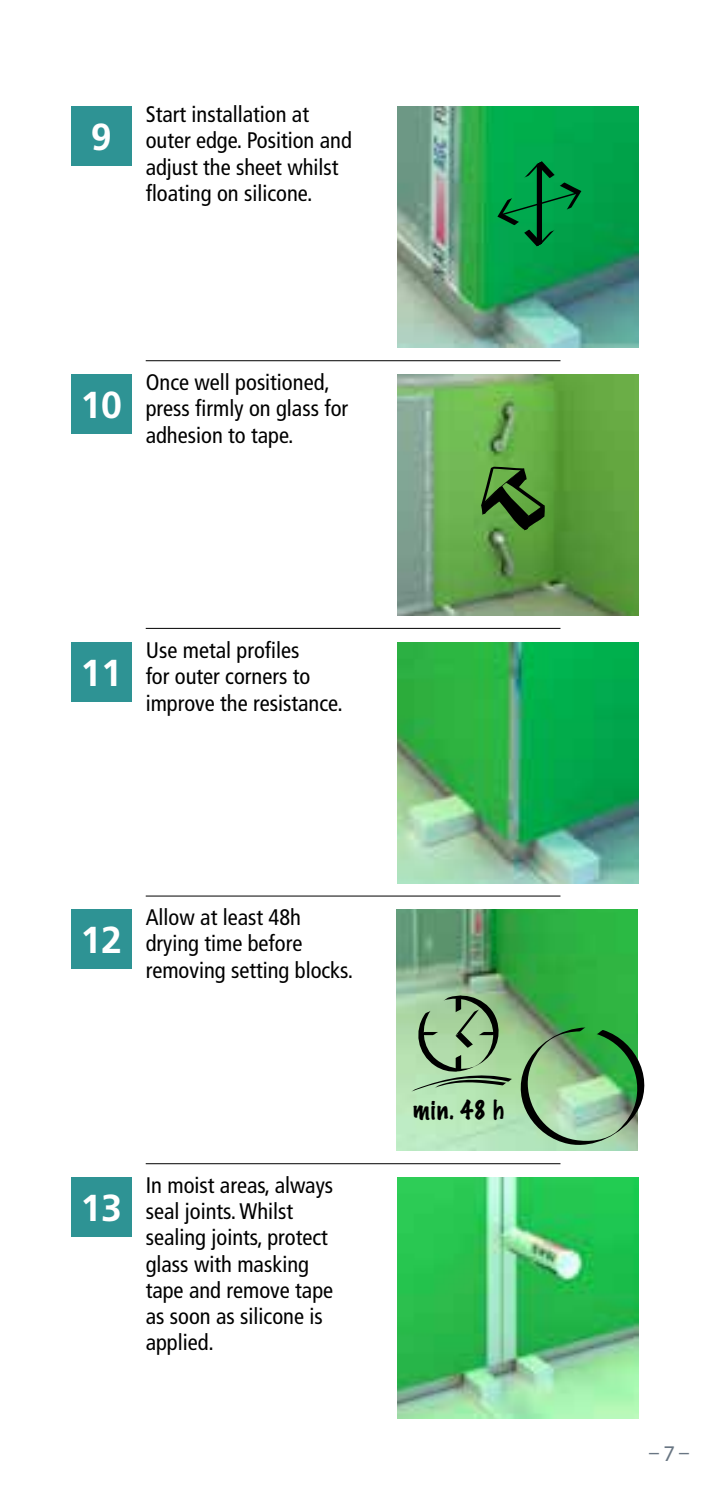
<style>
.page{position:relative;width:709px;height:1489px;background:#fff}
.page>*{position:absolute;margin:0;border:0;box-sizing:border-box;transform-origin:0 0}
.t1{font:700 37.5px "Frutiger LT Std";color:#fff}
.t2{font:100 23.5px "Marker Felt";color:#000}
.t3{font:condensed 22.5px/26.2px "Frutiger LT Std";color:#000}
.t4{font:22.5px "Myriad Pro";color:#697683}
</style>
<div class="page">
<img style="left:397px;top:642px;width:241px;height:241px">
<img style="left:397px;top:106px;width:241px;height:241px">
<svg style="left:497px;top:161px;width:84px;height:85px;background:#008e41"></svg>
<img style="left:397px;top:1177px;width:241px;height:240px">
<img style="left:397px;top:374px;width:241px;height:241px">
<svg style="left:481px;top:466px;width:64px;height:64px;background:#42702e"></svg>
<img style="left:396px;top:909px;width:241px;height:241px">
<svg style="left:411px;top:991px;width:234px;height:157px;background:#82b984"></svg>
<div style="left:71px;top:106px;width:60px;height:59px;background:#2e9394"></div>
<div style="left:71px;top:642px;width:60px;height:59px;background:#2e9394"></div>
<div style="left:71px;top:374px;width:60px;height:59px;background:#2e9394"></div>
<div style="left:71px;top:909px;width:60px;height:59px;background:#2e9394"></div>
<div style="left:71px;top:1176px;width:60px;height:60px;background:#2e9394"></div>
<hr style="left:146px;top:360px;width:414px;height:1px;background:#000">
<hr style="left:146px;top:628px;width:414px;height:1px;background:#000">
<hr style="left:146px;top:895px;width:414px;height:1px;background:#000">
<hr style="left:146px;top:1163px;width:414px;height:1px;background:#000">
<h1 class="t1" style="left:91px;top:115px;width:22px">9</h1>
<p class="t3" style="left:146px;top:101px;width:208px">Start installation at outer edge. Position and adjust the sheet whilst floating on silicone.</p>
<h1 class="t1" style="left:80px;top:383px;width:43px">10</h1>
<p class="t3" style="left:146px;top:369px;width:204px">Once well positioned, press firmly on glass for adhesion to tape.</p>
<h1 class="t1" style="left:80px;top:651px;width:43px">11</h1>
<p class="t3" style="left:146px;top:637px;width:198px">Use metal profiles<br>for outer corners to improve the resistance.</p>
<h1 class="t1" style="left:80px;top:917px;width:43px">12</h1>
<p class="t3" style="left:146px;top:904px;width:209px">Allow at least 48h drying time before removing setting blocks.</p>
<h1 class="t1" style="left:80px;top:1185px;width:43px">13</h1>
<p class="t3" style="left:146px;top:1171px;width:189px">In moist areas, always seal joints. Whilst sealing joints, protect glass with masking tape and remove tape as soon as silicone is applied.</p>
<p class="t2" style="left:413px;top:1091px;width:92px">min. 48 h</p>
<p class="t4" style="left:648px;top:1439px;width:43px">–7–</p>
</div>
